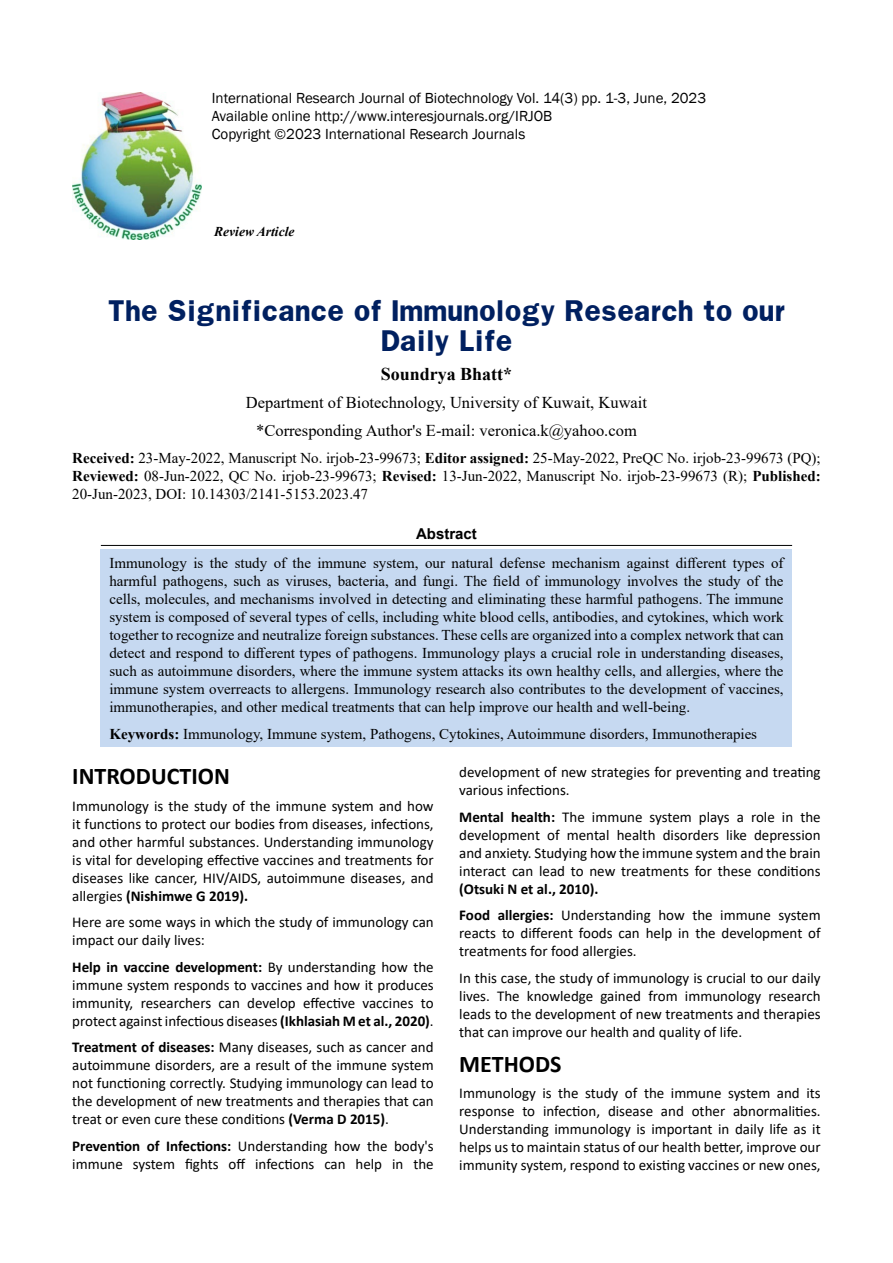
<style>
.page{position:relative;width:893px;height:1263px;background:#fff}
.page>*{position:absolute;margin:0;border:0;box-sizing:border-box;transform-origin:0 0}
.t1{font:700 25.5px/30px "Franklin";color:#002060;text-align:center}
.t2{font:700 24px "Calibri";color:#000}
.t3{font:700 18px "Times New Roman";color:#000}
.t4{font:16.5px/28.3px "Times New Roman";color:#000;text-align:center}
.t5{font:15px/18px "Calibri";color:#000;text-align:justify}
.t6{font:15px/18px "Times New Roman";color:#000;text-align:justify}
.t7{font:15px/18px "Franklin Gothic";color:#000}
.t8{font:700 15px/26.5px "Calibri";color:#000}
.t9{font:700 15px "Arial";color:#000}
.t10{font:italic 700 13.5px "Times New Roman";color:#000101}
.s1{font-weight:700}
.s2{font-weight:400}
</style>
<div class="page">
<img style="left:72px;top:93px;width:129px;height:147px">
<hr style="left:101px;top:545px;width:691px;height:1px;background:#000">
<div style="left:101px;top:549px;width:691px;height:198px;background:#c6d9f1"></div>
<p class="t7" style="left:212px;top:90px;width:496px">International Research Journal of Biotechnology Vol. 14(3) pp. 1-3, June, 2023<br>Available online http://www.interesjournals.org/IRJOB<br>Copyright ©2023 International Research Journals</p>
<p class="t10" style="left:214px;top:222px;width:82px">Review Article</p>
<h1 class="t1" style="left:108px;top:296px;width:679px">The Significance of Immunology Research to our<br>Daily Life</h1>
<p class="t3" style="left:381px;top:361px;width:133px">Soundrya Bhatt*</p>
<p class="t4" style="left:246px;top:388px;width:403px">Department of Biotechnology, University of Kuwait, Kuwait *Corresponding Author's E-mail: veronica.k@yahoo.com</p>
<p class="t6" style="left:72px;top:448px;width:750px"><span class="s1">Received:</span> 23-May-2022, Manuscript No. irjob-23-99673; <span class="s1">Editor assigned:</span> 25-May-2022, PreQC No. irjob-23-99673 (PQ); <span class="s1">Reviewed:</span> 08-Jun-2022, QC No. irjob-23-99673; <span class="s1">Revised:</span> 13-Jun-2022, Manuscript No. irjob-23-99673 (R); <span class="s1">Published:<br></span>20-Jun-2023, DOI: 10.14303/2141-5153.2023.47</p>
<p class="t9" style="left:416px;top:524px;width:62px">Abstract</p>
<p class="t6" style="left:109px;top:554px;width:676px">Immunology is the study of the immune system, our natural defense mechanism against different types of harmful pathogens, such as viruses, bacteria, and fungi. The field of immunology involves the study of the cells, molecules, and mechanisms involved in detecting and eliminating these harmful pathogens. The immune system is composed of several types of cells, including white blood cells, antibodies, and cytokines, which work together to recognize and neutralize foreign substances. These cells are organized into a complex network that can detect and respond to different types of pathogens. Immunology plays a crucial role in understanding diseases, such as autoimmune disorders, where the immune system attacks its own healthy cells, and allergies, where the immune system overreacts to allergens. Immunology research also contributes to the development of vaccines, immunotherapies, and other medical treatments that can help improve our health and well-being.</p>
<p class="t6" style="left:109px;top:724px;width:649px"><span class="s1">Keywords:</span> Immunology, Immune system, Pathogens, Cytokines, Autoimmune disorders, Immunotherapies</p>
<h2 class="t2" style="left:72px;top:759px;width:159px">INTRODUCTION</h2>
<p class="t5" style="left:72px;top:796px;width:363px">Immunology is the study of the immune system and how it functions to protect our bodies from diseases, infections, and other harmful substances. Understanding immunology is vital for developing effective vaccines and treatments for diseases like cancer, HIV/AIDS, autoimmune diseases, and allergies <span class="s1">(Nishimwe G 2019).</span></p>
<p class="t5" style="left:72px;top:913px;width:363px">Here are some ways in which the study of immunology can impact our daily lives:</p>
<p class="t5" style="left:72px;top:957px;width:363px"><span class="s1">Help in vaccine development:</span> By understanding how the immune system responds to vaccines and how it produces immunity, researchers can develop effective vaccines to protect against infectious diseases <span class="s1">(Ikhlasiah M et al., 2020)</span>.</p>
<p class="t5" style="left:72px;top:1038px;width:363px"><span class="s1">Treatment of diseases:</span> Many diseases, such as cancer and autoimmune disorders, are a result of the immune system not functioning correctly. Studying immunology can lead to the development of new treatments and therapies that can treat or even cure these conditions <span class="s1">(Verma D 2015)</span>.</p>
<p class="t5" style="left:72px;top:1136px;width:363px"><span class="s1">Prevention of Infections:</span> Understanding how the body's immune system fights off infections can help in the</p>
<p class="t5" style="left:459px;top:763px;width:363px">development of new strategies for preventing and treating various infections.</p>
<p class="t5" style="left:459px;top:807px;width:363px"><span class="s1">Mental health:</span> The immune system plays a role in the development of mental health disorders like depression and anxiety. Studying how the immune system and the brain interact can lead to new treatments for these conditions</p>
<p class="t8" style="left:459px;top:875px;width:363px">(Otsuki N et al., 2010).<br>Food allergies: <span class="s2">Understanding how the immune system</span></p>
<p class="t5" style="left:459px;top:924px;width:363px">reacts to different foods can help in the development of treatments for food allergies.</p>
<p class="t5" style="left:459px;top:968px;width:363px">In this case, the study of immunology is crucial to our daily lives. The knowledge gained from immunology research leads to the development of new treatments and therapies that can improve our health and quality of life.</p>
<h2 class="t2" style="left:459px;top:1047px;width:104px">METHODS</h2>
<p class="t5" style="left:459px;top:1084px;width:363px">Immunology is the study of the immune system and its response to infection, disease and other abnormalities.<br>Understanding immunology is important in daily life as it helps us to maintain status of our health better, improve our immunity system, respond to existing vaccines or new ones,</p>
</div>
